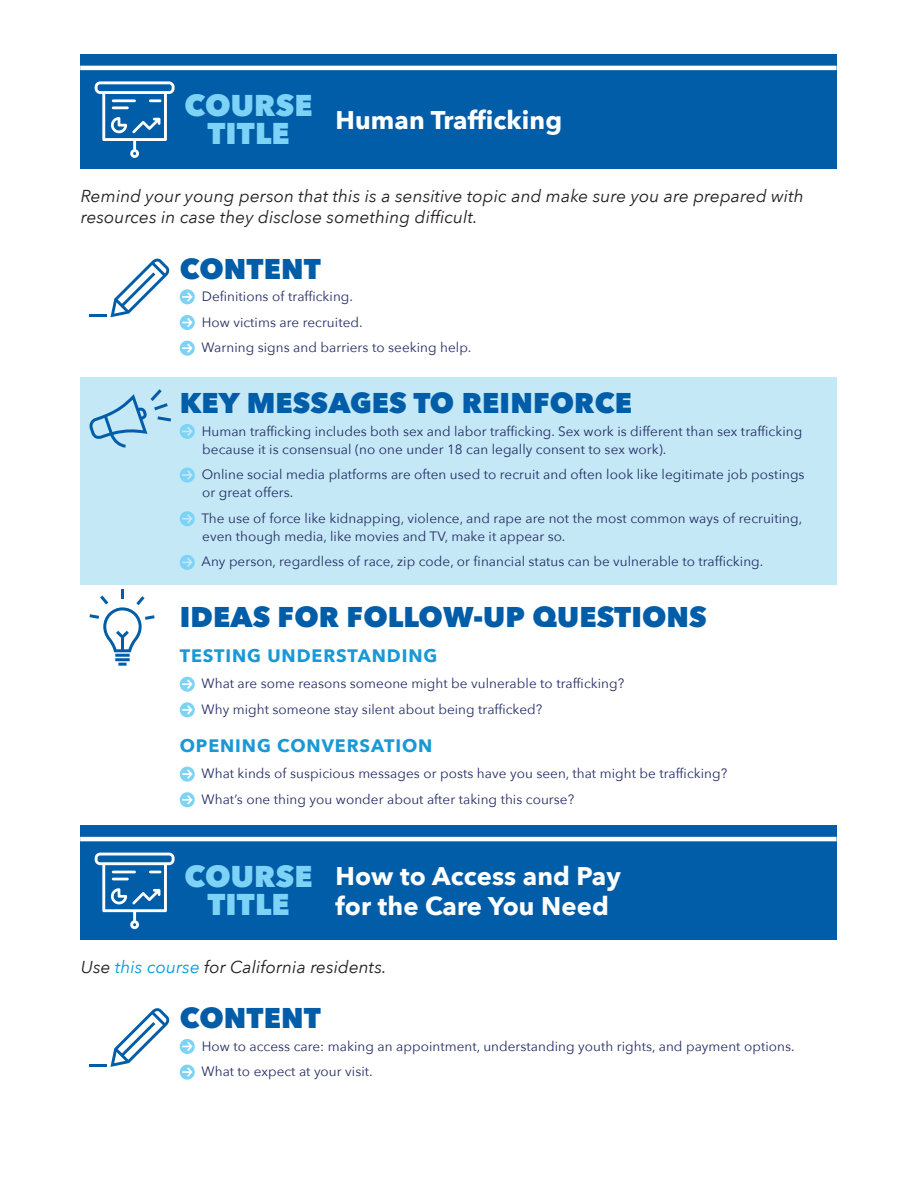
<style>
.page{position:relative;width:918px;height:1188px;background:#fff}
.page>*{position:absolute;margin:0;border:0;box-sizing:border-box;transform-origin:0 0}
.Heading_2{font:800 30px/28.5px "Avenir Next";letter-spacing:.005em;color:#7cd3f6;text-align:center}
.Heading_4{font:800 28.5px "Avenir Next";letter-spacing:.005em;color:#015da7}
.Heading_3{font:700 25.5px/30.6px "Avenir Next";letter-spacing:.005em;color:#fff}
.Heading_5{font:700 18px "Avenir Next";letter-spacing:.05em;color:#1a98d6}
.t1{font:italic 17.25px/21px "Avenir Next";letter-spacing:.005em;color:#231f20}
.Bullet_Arrow{font:13.5px/18px "Avenir Next";letter-spacing:.005em;color:#242c64}
.s1{color:#069ad9}
</style>
<div class="page">
<svg style="left:89px;top:589px;width:66px;height:77px"></svg>
<div style="left:81px;top:377px;width:756px;height:208px;background:#c4e8f6"></div>
<svg style="left:89px;top:389px;width:82px;height:59px"></svg>
<svg style="left:110px;top:258px;width:60px;height:59px"></svg>
<hr style="left:89px;top:314px;width:18px;height:3px;background:#015da7">
<svg style="left:89px;top:1008px;width:81px;height:59px"></svg>
<div style="left:80px;top:54px;width:757px;height:114px;background:#015da7"></div>
<hr style="left:80px;top:66px;width:757px;height:4px;background:#fff">
<svg style="left:95px;top:81px;width:80px;height:77px"></svg>
<div style="left:80px;top:825px;width:757px;height:114px;background:#015da7"></div>
<hr style="left:80px;top:837px;width:757px;height:4px;background:#fff">
<svg style="left:95px;top:853px;width:80px;height:76px"></svg>
<svg style="left:180px;top:289px;width:15px;height:15px"></svg>
<svg style="left:180px;top:315px;width:15px;height:15px"></svg>
<svg style="left:180px;top:341px;width:15px;height:15px"></svg>
<svg style="left:180px;top:424px;width:15px;height:15px"></svg>
<svg style="left:180px;top:468px;width:15px;height:15px"></svg>
<svg style="left:180px;top:511px;width:15px;height:15px"></svg>
<svg style="left:180px;top:555px;width:15px;height:15px"></svg>
<svg style="left:180px;top:677px;width:15px;height:15px"></svg>
<svg style="left:180px;top:702px;width:15px;height:15px"></svg>
<svg style="left:180px;top:767px;width:15px;height:15px"></svg>
<svg style="left:180px;top:792px;width:15px;height:15px"></svg>
<svg style="left:180px;top:1039px;width:15px;height:15px"></svg>
<svg style="left:180px;top:1065px;width:15px;height:15px"></svg>
<p class="Heading_2" style="left:184px;top:91px;width:130px">COURSE<br>TITLE</p>
<p class="Heading_3" style="left:335px;top:104px;width:228px">Human Trafficking</p>
<p class="t1" style="left:81px;top:184px;width:724px">Remind your young person that this is a sensitive topic and make sure you are prepared with resources in case they disclose something difficult.</p>
<p class="Heading_4" style="left:180px;top:251px;width:143px">CONTENT</p>
<p class="Bullet_Arrow" style="left:202px;top:287px;width:153px">Definitions of trafficking.</p>
<p class="Bullet_Arrow" style="left:202px;top:312px;width:162px">How victims are recruited.</p>
<p class="Bullet_Arrow" style="left:202px;top:338px;width:271px">Warning signs and barriers to seeking help.</p>
<p class="Heading_4" style="left:180px;top:386px;width:454px">KEY MESSAGES TO REINFORCE</p>
<p class="Bullet_Arrow" style="left:202px;top:421px;width:602px">Human trafficking includes both sex and labor trafficking. Sex work is different than sex trafficking because it is consensual (no one under 18 can legally consent to sex work).</p>
<p class="Bullet_Arrow" style="left:202px;top:465px;width:604px">Online social media platforms are often used to recruit and often look like legitimate job postings or great offers.</p>
<p class="Bullet_Arrow" style="left:201px;top:509px;width:602px">The use of force like kidnapping, violence, and rape are not the most common ways of recruiting, even though media, like movies and TV, make it appear so.</p>
<p class="Bullet_Arrow" style="left:201px;top:552px;width:563px">Any person, regardless of race, zip code, or financial status can be vulnerable to trafficking.</p>
<p class="Heading_4" style="left:180px;top:600px;width:529px">IDEAS FOR FOLLOW-UP QUESTIONS</p>
<p class="Heading_5" style="left:180px;top:640px;width:259px">TESTING UNDERSTANDING</p>
<p class="Bullet_Arrow" style="left:202px;top:674px;width:424px">What are some reasons someone might be vulnerable to trafficking?</p>
<p class="Bullet_Arrow" style="left:202px;top:700px;width:342px">Why might someone stay silent about being trafficked?</p>
<p class="Heading_5" style="left:180px;top:730px;width:254px">OPENING CONVERSATION</p>
<p class="Bullet_Arrow" style="left:202px;top:764px;width:527px">What kinds of suspicious messages or posts have you seen, that might be trafficking?</p>
<p class="Bullet_Arrow" style="left:202px;top:790px;width:374px">What’s one thing you wonder about after taking this course?</p>
<p class="Heading_2" style="left:184px;top:862px;width:130px">COURSE<br>TITLE</p>
<p class="Heading_3" style="left:335px;top:860px;width:287px">How to Access and Pay for the Care You Need</p>
<p class="t1" style="left:81px;top:956px;width:307px">Use <span class="s1">this course</span> for California residents.</p>
<p class="Heading_4" style="left:180px;top:1001px;width:143px">CONTENT</p>
<p class="Bullet_Arrow" style="left:202px;top:1036px;width:594px">How to access care: making an appointment, understanding youth rights, and payment options.</p>
<p class="Bullet_Arrow" style="left:202px;top:1062px;width:173px">What to expect at your visit.</p>
</div>
